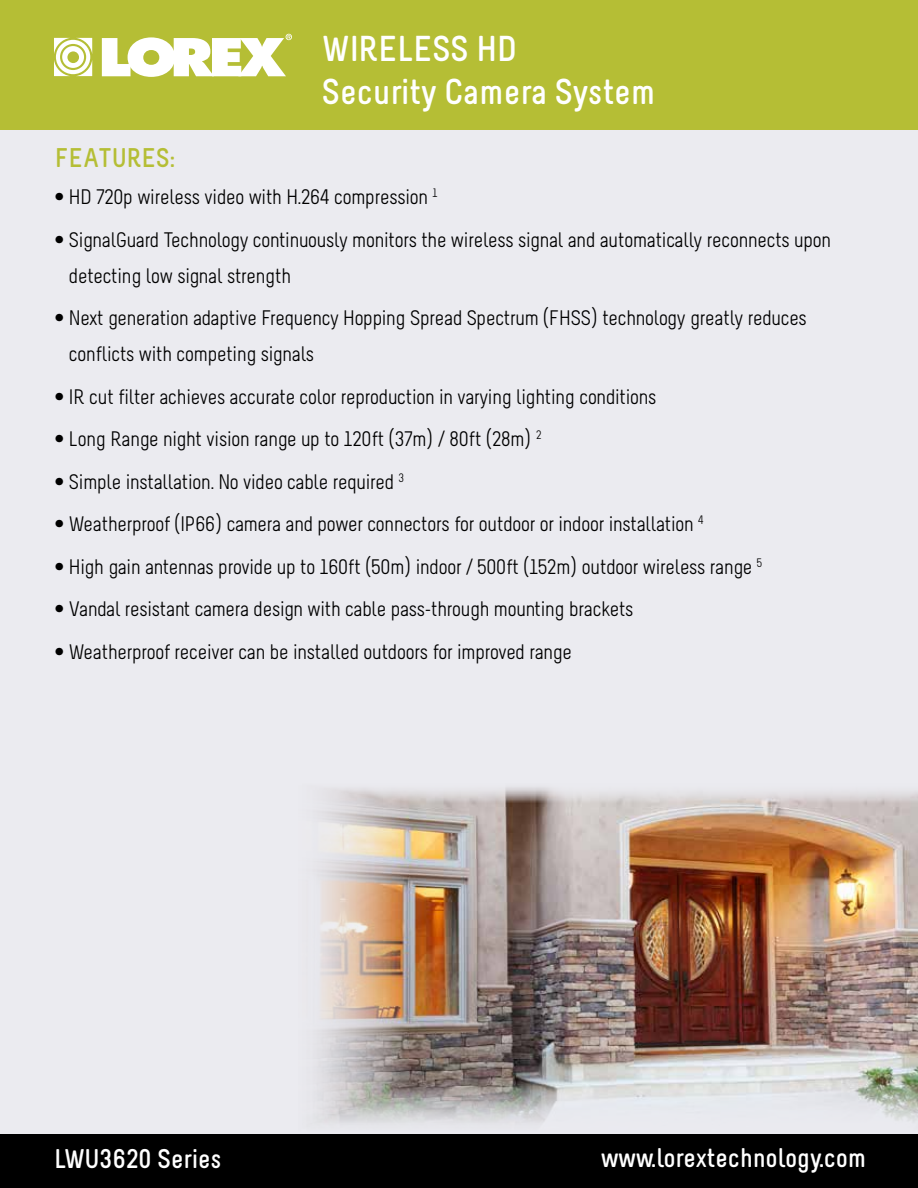
<style>
.page{position:relative;width:918px;height:1188px;background:#fff}
.page>*{position:absolute;margin:0;border:0;box-sizing:border-box;transform-origin:0 0}
.t1{font:700 36px/43.2px "Melbourne";color:#fff}
.t2{font:700 27px "Melbourne";color:#fff}
.t3{font:700 27px "Melbourne";color:#b5be35}
.t4{font:21px/36px "Melbourne";letter-spacing:-.01em;color:#000}
.s1{font-family:"DIN Engschrift Std"}
</style>
<div class="page">
<div style="left:0;top:98px;width:918px;height:1042px;background:#ebebf0"></div>
<div style="left:0;top:0;width:918px;height:130px;background:#b5be35"></div>
<svg style="left:54px;top:38px;width:38px;height:38px"></svg>
<svg style="left:102px;top:34px;width:190px;height:43px"></svg>
<div style="left:0;top:1134px;width:918px;height:54px;background:#000"></div>
<img style="left:316px;top:787px;width:602px;height:336px">
<p class="t3" style="left:55px;top:142px;width:121px">FEATURES:</p>
<h1 class="t1" style="left:322px;top:27px;width:336px">WIRELESS HD<br>Security Camera System</h1>
<p class="t4" style="left:54px;top:181px;width:385px"><span class="s1">•</span> HD 720p wireless video with H.264 compression <sup>1</sup></p>
<p class="t4" style="left:69px;top:224px;width:764px;text-indent:-15px"><span class="s1">•</span> SignalGuard Technology continuously monitors the wireless signal and automatically reconnects upon detecting low signal strength</p>
<p class="t4" style="left:69px;top:302px;width:739px;text-indent:-15px"><span class="s1">•</span> Next generation adaptive Frequency Hopping Spread Spectrum (FHSS) technology greatly reduces conflicts with competing signals</p>
<p class="t4" style="left:54px;top:381px;width:604px"><span class="s1">•</span> IR cut filter achieves accurate color reproduction in varying lighting conditions</p>
<p class="t4" style="left:54px;top:423px;width:489px"><span class="s1">•</span> Long Range night vision range up to 120ft (37m) / 80ft (28m) <sup>2</sup></p>
<p class="t4" style="left:54px;top:466px;width:352px"><span class="s1">•</span> Simple installation. No video cable required <sup>3</sup></p>
<p class="t4" style="left:54px;top:508px;width:651px"><span class="s1">•</span> Weatherproof (IP66) camera and power connectors for outdoor or indoor installation <sup>4</sup></p>
<p class="t4" style="left:54px;top:551px;width:710px"><span class="s1">•</span> High gain antennas provide up to 160ft (50m) indoor / 500ft (152m) outdoor wireless range <sup>5</sup></p>
<p class="t4" style="left:54px;top:593px;width:581px"><span class="s1">•</span> Vandal resistant camera design with cable pass-through mounting brackets</p>
<p class="t4" style="left:54px;top:636px;width:519px"><span class="s1">•</span> Weatherproof receiver can be installed outdoors for improved range</p>
<p class="t2" style="left:54px;top:1142px;width:169px">LWU3620 Series</p>
<p class="t2" style="left:600px;top:1141px;width:267px">www.lorextechnology.com</p>
</div>
